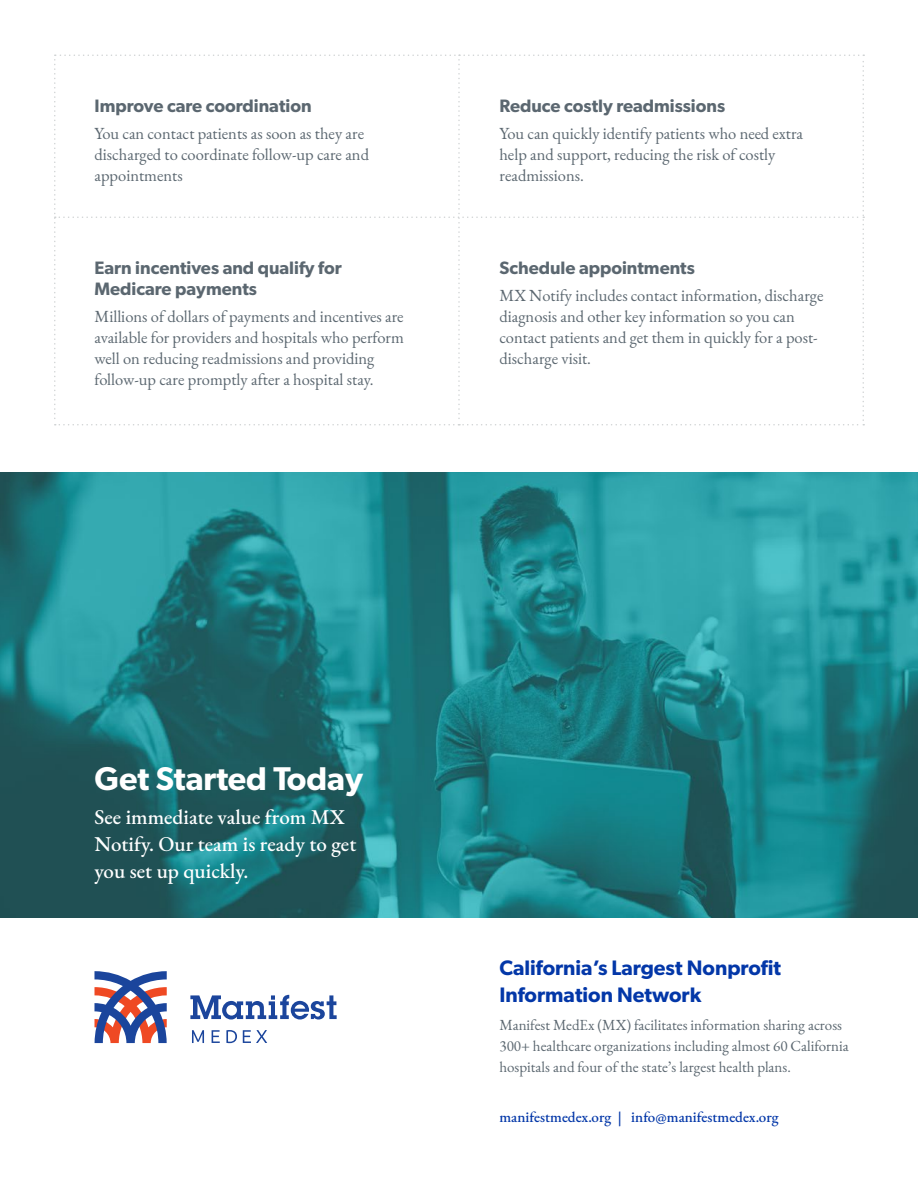
<style>
.page{position:relative;width:918px;height:1188px;background:#fff}
.page>*{position:absolute;margin:0;border:0;box-sizing:border-box;transform-origin:0 0}
.t1{font:600 33px "Gibson";color:#fff}
.t2{font:500 21px/27px "EB Garamond";color:#fff}
.t3{font:600 21px/27px "Gibson";color:#0337a8}
.t4{font:600 18px/21px "Gibson";color:#5b6770}
.t5{font:16.5px/21px "EB Garamond";color:#5b6770}
.t6{font:15px/21px "EB Garamond";color:#5b6770}
.t7{font:500 15px "EB Garamond";color:#0337a8}
</style>
<div class="page">
<svg style="left:54px;top:55px;width:810px;height:370px"></svg>
<img style="left:0;top:472px;width:918px;height:446px">
<svg style="left:94px;top:971px;width:73px;height:72px"></svg>
<svg style="left:190px;top:995px;width:147px;height:25px"></svg>
<svg style="left:192px;top:1030px;width:12px;height:13px"></svg>
<svg style="left:212px;top:1030px;width:8px;height:13px"></svg>
<svg style="left:226px;top:1030px;width:11px;height:13px"></svg>
<svg style="left:243px;top:1030px;width:24px;height:13px"></svg>
<p class="t4" style="left:94px;top:94px;width:219px">Improve care coordination</p>
<p class="t5" style="left:94px;top:123px;width:276px">You can contact patients as soon as they are discharged to coordinate follow-up care and appointments</p>
<p class="t4" style="left:94px;top:256px;width:249px">Earn incentives and qualify for<br>Medicare payments</p>
<p class="t5" style="left:94px;top:306px;width:311px">Millions of dollars of payments and incentives are available for providers and hospitals who perform well on reducing readmissions and providing follow-up care promptly after a hospital stay.</p>
<p class="t4" style="left:500px;top:94px;width:227px">Reduce costly readmissions</p>
<p class="t5" style="left:500px;top:123px;width:305px">You can quickly identify patients who need extra help and support, reducing the risk of costly readmissions.</p>
<p class="t4" style="left:500px;top:256px;width:197px">Schedule appointments</p>
<p class="t5" style="left:500px;top:285px;width:326px">MX Notify includes contact information, discharge diagnosis and other key information so you can contact patients and get them in quickly for a post&shy;discharge visit.</p>
<h1 class="t1" style="left:94px;top:759px;width:270px">Get Started Today</h1>
<p class="t2" style="left:94px;top:803px;width:263px">See immediate value from MX<br>Notify. Our team is ready to get you set up quickly.</p>
<p class="t3" style="left:500px;top:954px;width:283px">California’s Largest Nonprofit<br>Information Network</p>
<p class="t6" style="left:500px;top:1014px;width:351px">Manifest MedEx (MX) facilitates information sharing across<br>300+ healthcare organizations including almost 60 California hospitals and four of the state’s largest health plans.</p>
<p class="t7" style="left:500px;top:1107px;width:281px">manifestmedex.org | info@manifestmedex.org</p>
</div>
